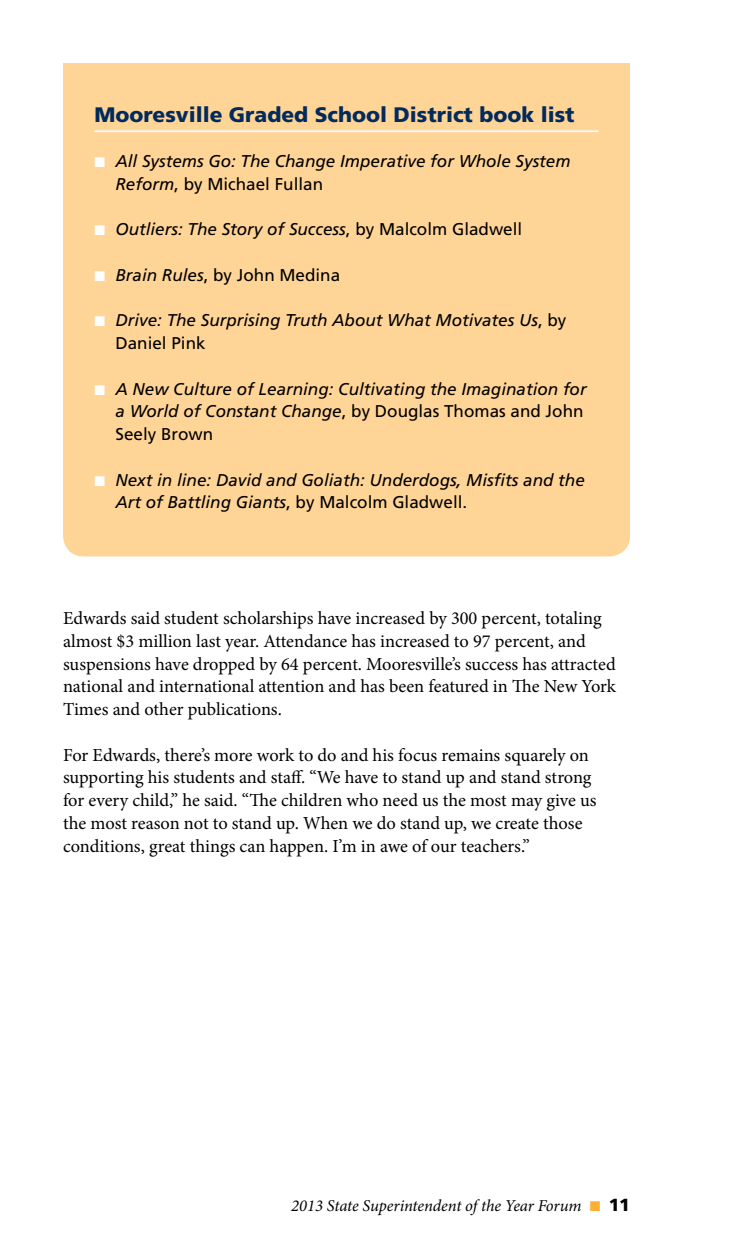
<style>
.page{position:relative;width:756px;height:1260px;background:#fff}
.page>*{position:absolute;margin:0;border:0;box-sizing:border-box;transform-origin:0 0}
.t1{font:900 21px "Frutiger";color:#002b5c}
.t2{font:18.38px/22.8px "Minion Pro";letter-spacing:-.005em;color:#000}
.t3{font:italic 17.15px/22.8px "Frutiger";color:#000}
.t4{font:17.15px "Frutiger";color:#000}
.t5{font:italic 16.62px "Minion Pro";letter-spacing:-.01em;color:#000}
.s1{color:#fff}
.s2{font-style:normal}
.s3{font-style:italic}
.s4{color:#fbaf34}
.s5{font-family:"Frutiger";font-weight:900;font-style:normal;font-size:17.5px}
</style>
<div class="page">
<div style="left:63px;top:63px;width:567px;height:493px;background:#ffd497"></div>
<hr style="left:94px;top:130px;width:504px;height:2px;background:#fff">
<p class="t1" style="left:94px;top:102px;width:482px">Mooresville Graded School District book list</p>
<p class="t3" style="left:116px;top:150px;width:457px;text-indent:-21px"><span class="s1">■</span> All Systems Go: The Change Imperative for Whole System<br>Reform<span class="s2">, by Michael Fullan</span></p>
<p class="t3" style="left:94px;top:218px;width:429px"><span class="s1">■</span> Outliers: The Story of Success<span class="s2">, by Malcolm Gladwell</span></p>
<p class="t4" style="left:94px;top:265px;width:247px"><span class="s1">■</span> <span class="s3">Brain Rules</span>, by John Medina</p>
<p class="t3" style="left:116px;top:309px;width:452px;text-indent:-21px"><span class="s1">■</span> Drive: The Surprising Truth About What Motivates Us<span class="s2">, by<br>Daniel Pink</span></p>
<p class="t3" style="left:116px;top:377px;width:473px;text-indent:-21px"><span class="s1">■</span> A New Culture of Learning: Cultivating the Imagination for a World of Constant Change<span class="s2">, by Douglas Thomas and John<br>Seely Brown</span></p>
<p class="t3" style="left:116px;top:468px;width:471px;text-indent:-21px"><span class="s1">■</span> Next in line: David and Goliath: Underdogs, Misfits and the<br>Art of Battling Giants<span class="s2">, by Malcolm Gladwell.</span></p>
<p class="t2" style="left:63px;top:607px;width:555px">Edwards said student scholarships have increased by 300 percent, totaling almost $3 million last year. Attendance has increased to 97 percent, and suspensions have dropped by 64 percent. Mooresville’s success has attracted national and international attention and has been featured in The New York Times and other publications.</p>
<p class="t2" style="left:63px;top:743px;width:535px">For Edwards, there’s more work to do and his focus remains squarely on supporting his students and staff. “We have to stand up and stand strong for every child,” he said. “The children who need us the most may give us the most reason not to stand up. When we do stand up, we create those conditions, great things can happen. I’m in awe of our teachers.”</p>
<p class="t5" style="left:291px;top:1194px;width:340px">2013 State Superintendent of the Year Forum <span class="s4">■</span> <span class="s5">11</span></p>
</div>
